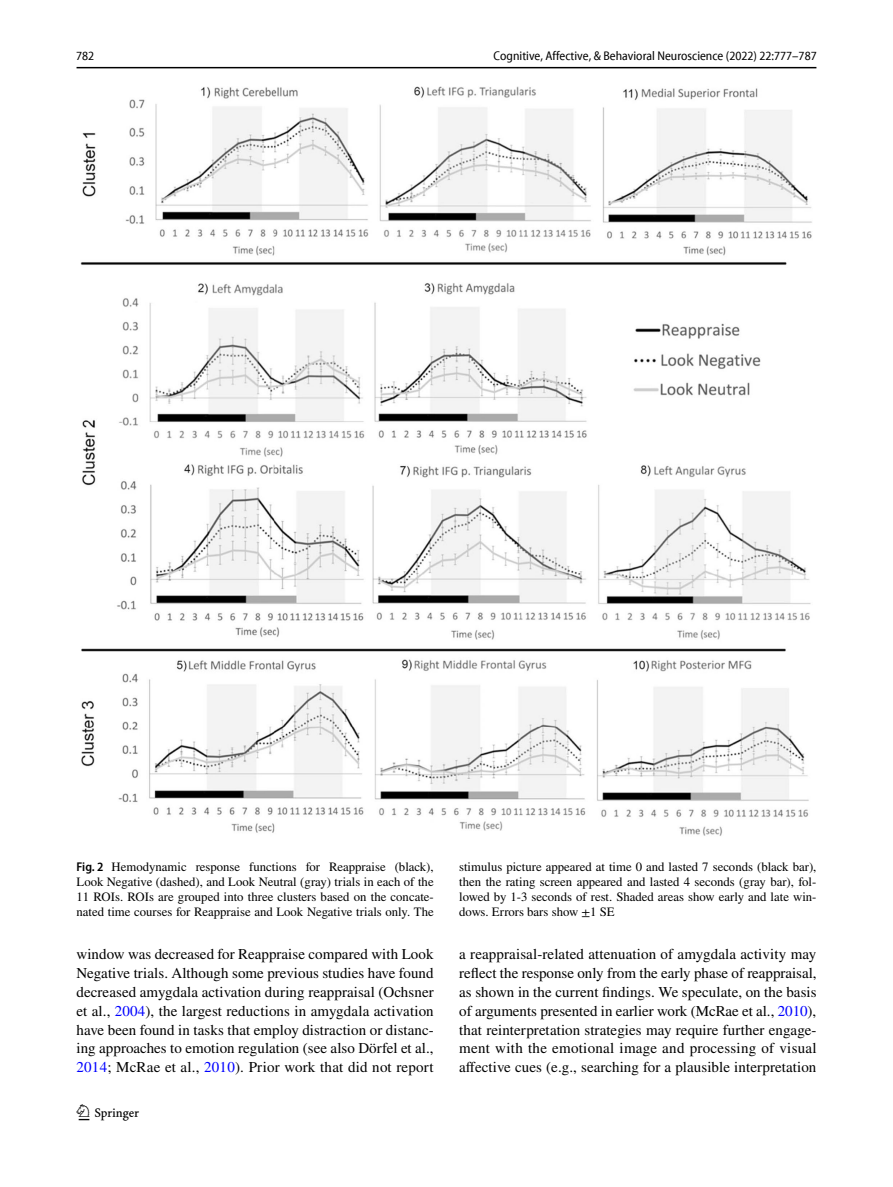
<style>
.page{position:relative;width:893px;height:1187px;background:#fff}
.page>*{position:absolute;margin:0;border:0;box-sizing:border-box;transform-origin:0 0}
.t1{font:22.5px "Springnew Regular 2";color:#000}
.t2{font:15px/18.8px "STIX";letter-spacing:.005em;color:#000;text-align:justify}
.t3{font:12.75px/15px "STIX";color:#000;text-align:justify}
.t4{font:semi-condensed 12.75px "Myriad Pro Unic";color:#000}
.s1{font-family:"Myriad Pro";font-weight:600;font-stretch:semi-condensed}
.s2{color:#00f}
</style>
<div class="page">
<hr style="left:77px;top:67px;width:739px;height:1px;background:#000">
<img style="left:81px;top:87px;width:731px;height:749px">
<p class="t4" style="left:76px;top:51px;width:20px">782</p>
<p class="t4" style="left:494px;top:51px;width:325px">Cognitive, Affective, &amp; Behavioral Neuroscience (2022) 22:777–787</p>
<p class="t3" style="left:77px;top:860px;width:359px"><span class="s1">Fig. 2</span> Hemodynamic response functions for Reappraise (black), Look Negative (dashed), and Look Neutral (gray) trials in each of the 11 ROIs. ROIs are grouped into three clusters based on the concate&shy;nated time courses for Reappraise and Look Negative trials only. The</p>
<p class="t3" style="left:459px;top:860px;width:359px">stimulus picture appeared at time 0 and lasted 7 seconds (black bar), then the rating screen appeared and lasted 4 seconds (gray bar), fol&shy;lowed by 1-3 seconds of rest. Shaded areas show early and late win&shy;dows. Errors bars show ±1 SE</p>
<p class="t2" style="left:77px;top:946px;width:359px">window was decreased for Reappraise compared with Look Negative trials. Although some previous studies have found decreased amygdala activation during reappraisal (Ochsner et al., <span class="s2">2004</span>), the largest reductions in amygdala activation have been found in tasks that employ distraction or distanc&shy;ing approaches to emotion regulation (see also Dörfel et al., <span class="s2">2014</span>; McRae et al., <span class="s2">2010</span>). Prior work that did not report</p>
<p class="t2" style="left:459px;top:946px;width:359px">a reappraisal-related attenuation of amygdala activity may reflect the response only from the early phase of reappraisal, as shown in the current findings. We speculate, on the basis of arguments presented in earlier work (McRae et al., <span class="s2">2010</span>), that reinterpretation strategies may require further engage&shy;ment with the emotional image and processing of visual affective cues (e.g., searching for a plausible interpretation</p>
<h1 class="t1" style="left:79px;top:1104px;width:62px">1 3</h1>
</div>
